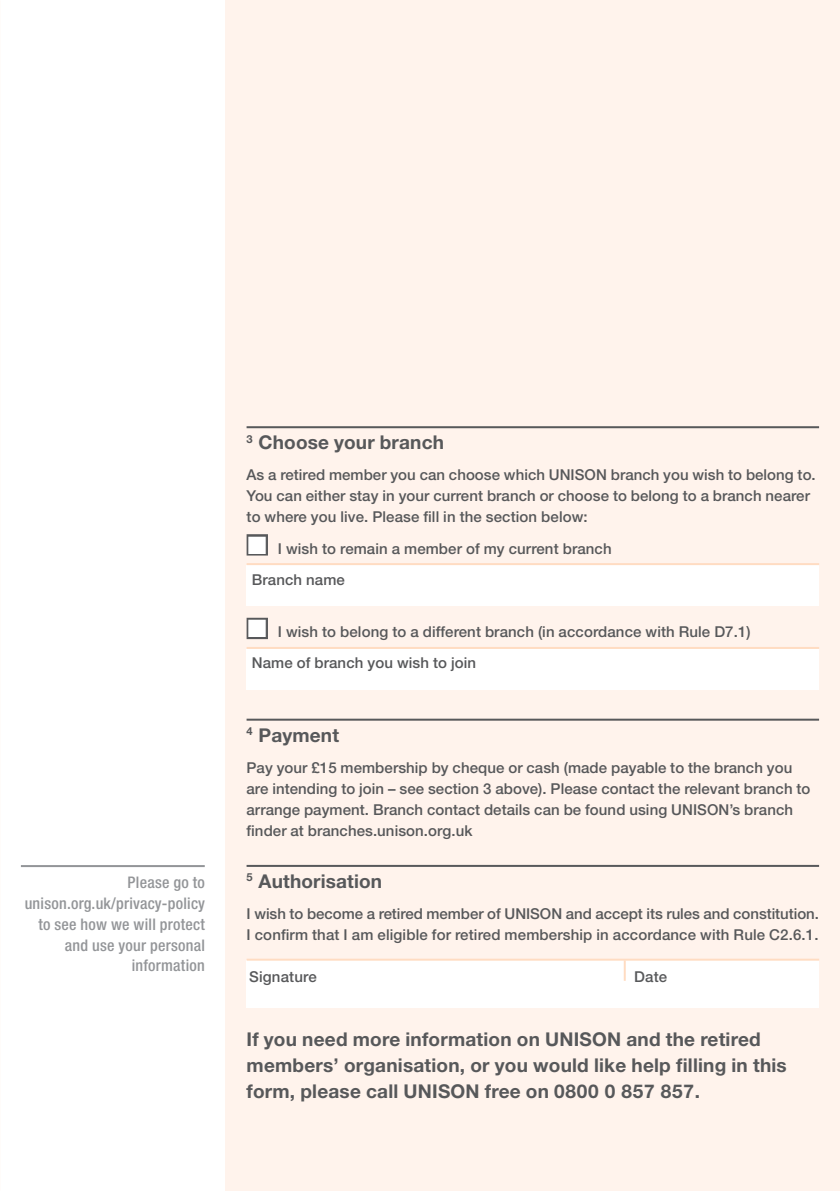
<style>
.page{position:relative;width:840px;height:1191px;background:#fff}
.page>*{position:absolute;margin:0;border:0;box-sizing:border-box;transform-origin:0 0}
.Body{font:700 19px/26.2px "Helvetica Neue";letter-spacing:.01em;color:#57585a}
.L2{font:700 19px "Helvetica Neue";letter-spacing:.01em;color:#57585a}
.GDPR_side_box{font:500 condensed 16px/20.8px "Helvetica Neue";letter-spacing:.015em;color:#939598;text-align:right}
.Body-2{font:500 15px/20.8px "Helvetica Neue";letter-spacing:.005em;color:#57585a}
</style>
<div class="page">
<div style="left:225px;top:0;width:614px;height:1191px;background:#fff3ec"></div>
<div style="left:246px;top:565px;width:572px;height:40px;background:#fff"></div>
<div style="left:246px;top:649px;width:572px;height:40px;background:#fff"></div>
<div style="left:246px;top:960px;width:572px;height:47px;background:#fff"></div>
<hr style="left:246px;top:647px;width:572px;height:2px;background:#ffdcc2">
<hr style="left:246px;top:563px;width:572px;height:2px;background:#ffdcc2">
<hr style="left:246px;top:958px;width:572px;height:2px;background:#ffdcc2">
<hr style="left:623px;top:960px;width:2px;height:20px;background:#ffdcc2">
<hr style="left:246px;top:426px;width:572px;height:2px;background:#57585a">
<hr style="left:246px;top:718px;width:572px;height:2px;background:#57585a">
<hr style="left:246px;top:865px;width:572px;height:2px;background:#57585a">
<div style="left:246px;top:534px;width:22px;height:21px;border:4px solid #57585a"></div>
<div style="left:246px;top:618px;width:22px;height:21px;border:4px solid #57585a"></div>
<hr style="left:21px;top:865px;width:184px;height:2px;background:#939598">
<svg style="left:248px;top:536px;width:18px;height:17px"></svg>
<svg style="left:248px;top:619px;width:18px;height:18px"></svg>
<p class="GDPR_side_box" style="left:25px;top:871px;width:182px">Please go to unison.org.uk/privacy-policy to see how we will protect and use your personal information</p>
<p class="L2" style="left:246px;top:430px;width:199px"><sup>3</sup> Choose your branch</p>
<p class="Body-2" style="left:246px;top:464px;width:570px">As a retired member you can choose which UNISON branch you wish to belong to.<br>You can either stay in your current branch or choose to belong to a branch nearer to where you live. Please fill in the section below:</p>
<p class="Body-2" style="left:278px;top:537px;width:335px">I wish to remain a member of my current branch</p>
<p class="Body-2" style="left:252px;top:569px;width:95px">Branch name</p>
<p class="Body-2" style="left:278px;top:621px;width:474px">I wish to belong to a different branch (in accordance with Rule D7.1)</p>
<p class="Body-2" style="left:252px;top:652px;width:226px">Name of branch you wish to join</p>
<p class="L2" style="left:246px;top:723px;width:94px"><sup>4</sup> Payment</p>
<p class="Body-2" style="left:246px;top:757px;width:565px">Pay your £15 membership by cheque or cash (made payable to the branch you are intending to join – see section 3 above). Please contact the relevant branch to arrange payment. Branch contact details can be found using UNISON’s branch finder at branches.unison.org.uk</p>
<p class="L2" style="left:246px;top:869px;width:137px"><sup>5</sup> Authorisation</p>
<p class="Body-2" style="left:246px;top:903px;width:573px">I wish to become a retired member of UNISON and accept its rules and constitution.<br>I confirm that I am eligible for retired membership in accordance with Rule C2.6.1.</p>
<p class="Body-2" style="left:249px;top:966px;width:69px">Signature</p>
<p class="Body-2" style="left:633px;top:966px;width:34px">Date</p>
<p class="Body" style="left:246px;top:1025px;width:541px">If you need more information on UNISON and the retired members’ organisation, or you would like help filling in this form, please call UNISON free on 0800 0 857 857.</p>
</div>
